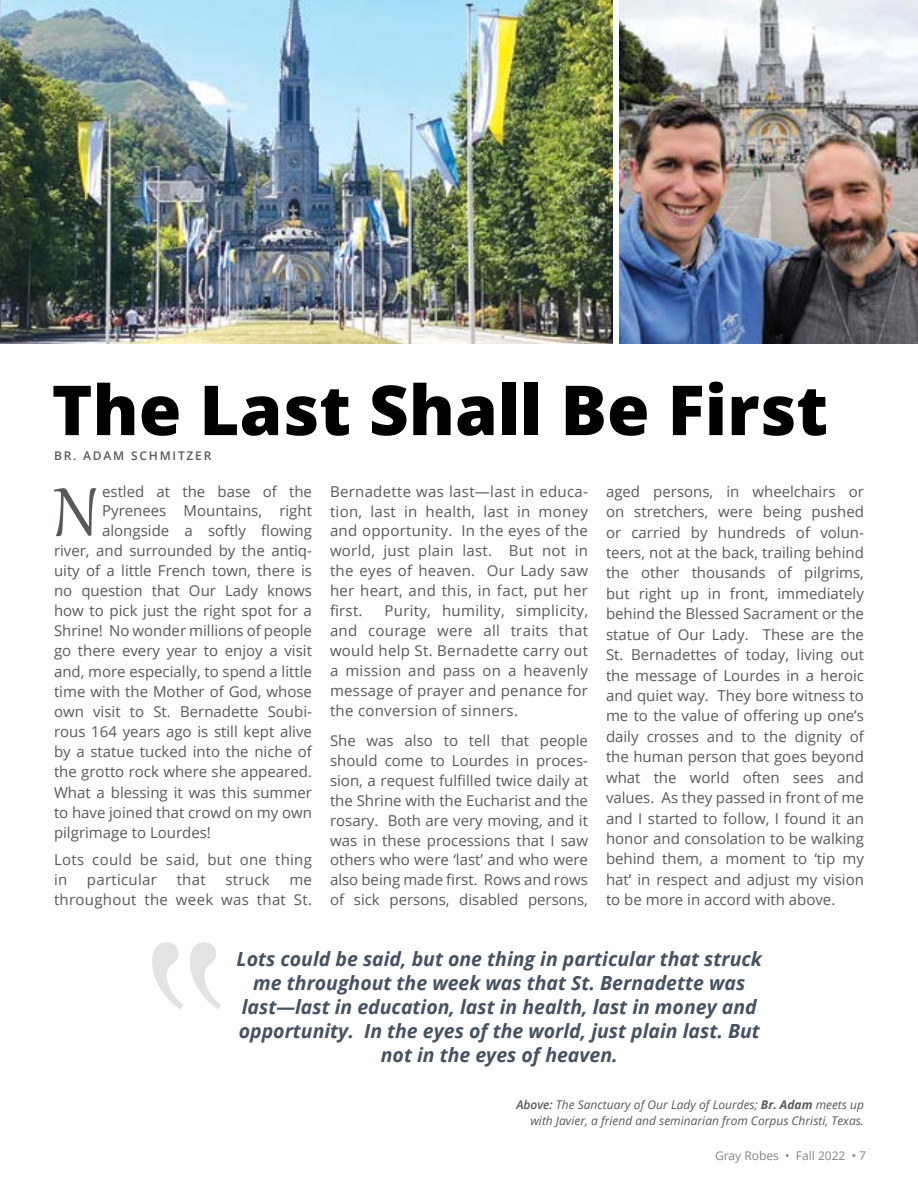
<style>
.page{position:relative;width:918px;height:1188px;background:#fff}
.page>*{position:absolute;margin:0;border:0;box-sizing:border-box;transform-origin:0 0}
.t1{font:84.3px "Gabriola";color:#58595b}
.t2{font:800 69px "Open Sans";color:#000}
.t3{font:italic 700 19.5px/24px "Open Sans";color:#465261;text-align:center}
.t4{font:15px/20.4px "Open Sans";color:#58595b;text-align:justify}
.t5{font:15px/20.1px "Open Sans";letter-spacing:.02em;color:#58595b}
.t6{font:italic 12px/16.5px "Open Sans";color:#58595b;text-align:right}
.t7{font:12px "Open Sans";color:#828487}
.t8{font:600 12px "Open Sans";letter-spacing:.15em;color:#58595b}
.s1{font-weight:600}
.s2{font-weight:700}
</style>
<div class="page">
<img style="left:0;top:0;width:612px;height:343px">
<img style="left:620px;top:0;width:298px;height:343px">
<svg style="left:152px;top:942px;width:69px;height:67px"></svg>
<h2 class="t2" style="left:52px;top:358px;width:778px">The Last Shall Be First</h2>
<p class="t8" style="left:54px;top:447px;width:159px">BR. ADAM SCHMITZER</p>
<h1 class="t1" style="left:53px;top:457px;width:46px">N</h1>
<p class="t4" style="left:102px;top:480px;width:211px">estled at the base of the</p>
<p class="t4" style="left:102px;top:500px;width:211px">Pyrenees Mountains, right</p>
<p class="t4" style="left:102px;top:519px;width:211px">alongside a softly flowing</p>
<p class="t4" style="left:54px;top:540px;width:260px">river, and surrounded by the antiq-</p>
<p class="t4" style="left:54px;top:560px;width:260px">uity of a little French town, there is</p>
<p class="t4" style="left:54px;top:580px;width:260px">no question that Our Lady knows</p>
<p class="t4" style="left:54px;top:600px;width:259px">how to pick just the right spot for a</p>
<p class="t4" style="left:54px;top:620px;width:260px">Shrine! No wonder millions of people</p>
<p class="t4" style="left:54px;top:640px;width:259px">go there every year to enjoy a visit</p>
<p class="t4" style="left:54px;top:661px;width:260px">and, more especially, to spend a little</p>
<p class="t4" style="left:54px;top:681px;width:260px">time with the Mother of God, whose</p>
<p class="t4" style="left:54px;top:701px;width:260px">own visit to St. Bernadette Soubi-</p>
<p class="t4" style="left:54px;top:721px;width:260px">rous 164 years ago is still kept alive</p>
<p class="t4" style="left:54px;top:741px;width:260px">by a statue tucked into the niche of</p>
<p class="t4" style="left:54px;top:761px;width:259px">the grotto rock where she appeared.</p>
<p class="t4" style="left:54px;top:782px;width:260px">What a blessing it was this summer</p>
<p class="t4" style="left:54px;top:802px;width:260px">to have joined that crowd on my own</p>
<p class="t4" style="left:54px;top:822px;width:158px">pilgrimage to Lourdes!</p>
<p class="t5" style="left:54px;top:849px;width:260px">Lots could be said, but one thing in</p>
<p class="t5" style="left:87px;top:869px;width:72px">particular</p>
<p class="t4" style="left:177px;top:869px;width:31px">that</p>
<p class="t4" style="left:225px;top:869px;width:46px">struck</p>
<p class="t5" style="left:54px;top:869px;width:260px;text-align:right">me<br>throughout the week was that St.</p>
<p class="t4" style="left:330px;top:481px;width:260px;line-height:20px">Bernadette was last—last in educa&shy;tion, last in health, last in money and opportunity. In the eyes of the world, just plain last. But not in the eyes of heaven. Our Lady saw her heart, and this, in fact, put her first.</p>
<p class="t4" style="left:330px;top:600px;width:260px;line-height:20px;text-indent:55px">Purity, humility, simplicity, and courage were all traits that would help St. Bernadette carry out a mission and pass on a heavenly message of prayer and penance for the conversion of sinners.</p>
<p class="t4" style="left:330px;top:730px;width:260px;line-height:20px">She was also to tell that people should come to Lourdes in proces&shy;sion, a request fulfilled twice daily at the Shrine with the Eucharist and the rosary. Both are very moving, and it was in these processions that I saw others who were ‘last’ and who were also being made first. Rows and rows of sick persons, disabled persons,</p>
<p class="t4" style="left:606px;top:481px;width:260px">aged persons, in wheelchairs or on stretchers, were being pushed or carried by hundreds of volun&shy;teers, not at the back, trailing behind the other thousands of pilgrims, but right up in front, immediately behind the Blessed Sacrament or the statue of Our Lady. These are the St. Bernadettes of today, living out the message of Lourdes in a heroic and quiet way. They bore witness to me to the value of offering up one’s daily crosses and to the dignity of the human person that goes beyond what the world often sees and values. As they passed in front of me and I started to follow, I found it an honor and consolation to be walking behind them, a moment to ‘tip my hat’ in respect and adjust my vision to be more in accord with above.</p>
<p class="t3" style="left:237px;top:946px;width:527px">Lots could be said, but one thing in particular that struck me throughout the week was that St. Bernadette was last—last in education, last in health, last in money and opportunity. In the eyes of the world, just plain last. But not in the eyes of heaven.</p>
<p class="t6" style="left:516px;top:1096px;width:349px"><span class="s1">Above:</span> The Sanctuary of Our Lady of Lourdes; <span class="s2">Br. Adam</span> meets up with Javier, a friend and seminarian from Corpus Christi, Texas.</p>
<p class="t7" style="left:715px;top:1147px;width:153px">Gray Robes • Fall 2022 • 7</p>
</div>
